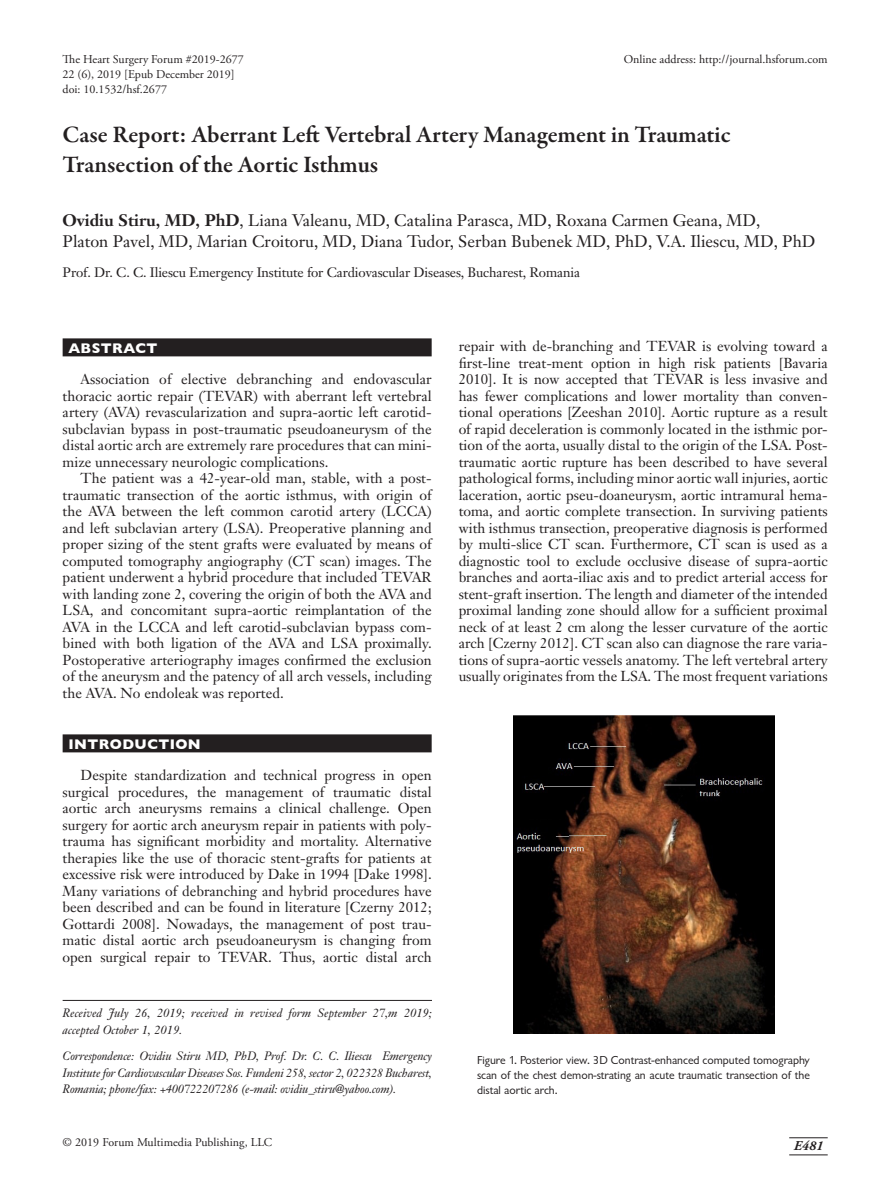
<style>
.page{position:relative;width:891px;height:1188px;background:#fff}
.page>*{position:absolute;margin:0;border:0;box-sizing:border-box;transform-origin:0 0}
.t1{font:600 24px/30px "Garamond Premr Pro";letter-spacing:-.01em;color:#231f20}
.Authors{font:16.5px/21px "Janson Text";color:#231f20}
.Body_Text{font:14.25px/16.5px "Janson Text";color:#231f20;text-align:justify}
.t2{font:700 14.25px "Gill Sans";letter-spacing:.03em;color:#fff}
.Affiliation{font:13.5px "Janson Text";letter-spacing:-.01em;color:#231f20}
.t3{font:italic 700 13.5px "Adobe Garamond Pro";color:#231f20}
.Correspondence{font:italic 12px/16.8px "Janson Text";letter-spacing:-.01em;color:#231f20;text-align:justify}
.Doi{font:12px "Adobe Garamond Pro";color:#231f20}
.Figure_Legend{font:12px/15px "Classical Sans Regular DTC";color:#231f20;text-align:justify}
.Correspondence_First{font:italic 12px/16.8px "Janson Text";letter-spacing:.005em;color:#231f20}
.s1{font-weight:700}
</style>
<div class="page">
<hr style="left:789px;top:1138px;width:39px;height:1px;background:#231f20">
<hr style="left:789px;top:1155px;width:39px;height:1px;background:#231f20">
<div style="left:63px;top:338px;width:369px;height:18px;background:#231f20"></div>
<div style="left:63px;top:734px;width:369px;height:18px;background:#231f20"></div>
<hr style="left:63px;top:1000px;width:369px;height:1px;background:#231f20">
<img style="left:514px;top:715px;width:260px;height:319px">
<p class="Doi" style="left:63px;top:52px;width:183px">The Heart Surgery Forum #2019-2677</p>
<p class="Doi" style="left:63px;top:67px;width:174px">22 (6), 2019 [Epub December 2019]</p>
<p class="Doi" style="left:63px;top:82px;width:106px">doi: 10.1532/hsf.2677</p>
<p class="t1" style="left:63px;top:120px;width:670px">Case Report: Aberrant Left Vertebral Artery Management in Traumatic<br>Transection of the Aortic Isthmus</p>
<p class="Doi" style="left:624px;top:52px;width:205px">Online address: http://journal.hsforum.com</p>
<p class="Authors" style="left:63px;top:210px;width:754px"><span class="s1">Ovidiu Stiru, MD, PhD</span>, Liana Valeanu, MD, Catalina Parasca, MD, Roxana Carmen Geana, MD,<br>Platon Pavel, MD, Marian Croitoru, MD, Diana Tudor, Serban Bubenek MD, PhD, V.A. Iliescu, MD, PhD</p>
<p class="Affiliation" style="left:63px;top:264px;width:519px">Prof. Dr. C. C. Iliescu Emergency Institute for Cardiovascular Diseases, Bucharest, Romania</p>
<h1 class="t2" style="left:68px;top:336px;width:91px">ABSTRACT</h1>
<p class="Body_Text" style="left:63px;top:371px;width:371px;text-indent:18px">Association of elective debranching and endovascular thoracic aortic repair (TEVAR) with aberrant left vertebral artery (AVA) revascularization and supra-aortic left carotid&shy;subclavian bypass in post-traumatic pseudoaneurysm of the distal aortic arch are extremely rare procedures that can mini&shy;mize unnecessary neurologic complications.</p>
<p class="Body_Text" style="left:63px;top:470px;width:371px;text-indent:18px">The patient was a 42-year-old man, stable, with a post&shy;traumatic transection of the aortic isthmus, with origin of the AVA between the left common carotid artery (LCCA) and left subclavian artery (LSA). Preoperative planning and proper sizing of the stent grafts were evaluated by means of computed tomography angiography (CT scan) images. The patient underwent a hybrid procedure that included TEVAR with landing zone 2, covering the origin of both the AVA and LSA, and concomitant supra-aortic reimplantation of the AVA in the LCCA and left carotid-subclavian bypass com&shy;bined with both ligation of the AVA and LSA proximally.<br>Postoperative arteriography images confirmed the exclusion of the aneurysm and the patency of all arch vessels, including the AVA. No endoleak was reported.</p>
<h1 class="t2" style="left:68px;top:732px;width:134px">INTRODUCTION</h1>
<p class="Body_Text" style="left:63px;top:767px;width:371px;text-indent:18px">Despite standardization and technical progress in open surgical procedures, the management of traumatic distal aortic arch aneurysms remains a clinical challenge. Open surgery for aortic arch aneurysm repair in patients with poly&shy;trauma has significant morbidity and mortality. Alternative therapies like the use of thoracic stent-grafts for patients at excessive risk were introduced by Dake in 1994 [Dake 1998].<br>Many variations of debranching and hybrid procedures have been described and can be found in literature [Czerny 2012; Gottardi 2008]. Nowadays, the management of post trau&shy;matic distal aortic arch pseudoaneurysm is changing from open surgical repair to TEVAR. Thus, aortic distal arch</p>
<p class="Correspondence_First" style="left:63px;top:1005px;width:371px">Received July 26, 2019; received in revised form September 27,m 2019; accepted October 1, 2019.</p>
<p class="Correspondence" style="left:63px;top:1047px;width:371px">Correspondence: Ovidiu Stiru MD, PhD, Prof. Dr. C. C. Iliescu Emergency Institute for Cardiovascular Diseases Sos. Fundeni 258, sector 2, 022328 Bucharest, Romania; phone/fax: +400722207286 (e-mail: ovidiu_stiru@yahoo.com).</p>
<p class="Body_Text" style="left:459px;top:338px;width:371px">repair with de-branching and TEVAR is evolving toward a first-line treat-ment option in high risk patients [Bavaria 2010]. It is now accepted that TEVAR is less invasive and has fewer complications and lower mortality than conven&shy;tional operations [Zeeshan 2010]. Aortic rupture as a result of rapid deceleration is commonly located in the isthmic por&shy;tion of the aorta, usually distal to the origin of the LSA. Post&shy;traumatic aortic rupture has been described to have several pathological forms, including minor aortic wall injuries, aortic laceration, aortic pseu-doaneurysm, aortic intramural hema&shy;toma, and aortic complete transection. In surviving patients with isthmus transection, preoperative diagnosis is performed by multi-slice CT scan. Furthermore, CT scan is used as a diagnostic tool to exclude occlusive disease of supra-aortic branches and aorta-iliac axis and to predict arterial access for stent-graft insertion. The length and diameter of the intended proximal landing zone should allow for a sufficient proximal neck of at least 2 cm along the lesser curvature of the aortic arch [Czerny 2012]. CT scan also can diagnose the rare varia&shy;tions of supra-aortic vessels anatomy. The left vertebral artery usually originates from the LSA. The most frequent variations</p>
<p class="Figure_Legend" style="left:477px;top:1053px;width:334px">Figure 1. Posterior view. 3D Contrast-enhanced computed tomography scan of the chest demon-strating an acute traumatic transection of the distal aortic arch.</p>
<p class="Doi" style="left:63px;top:1135px;width:211px">© 2019 Forum Multimedia Publishing, LLC</p>
<p class="t3" style="left:794px;top:1138px;width:31px">E481</p>
</div>
